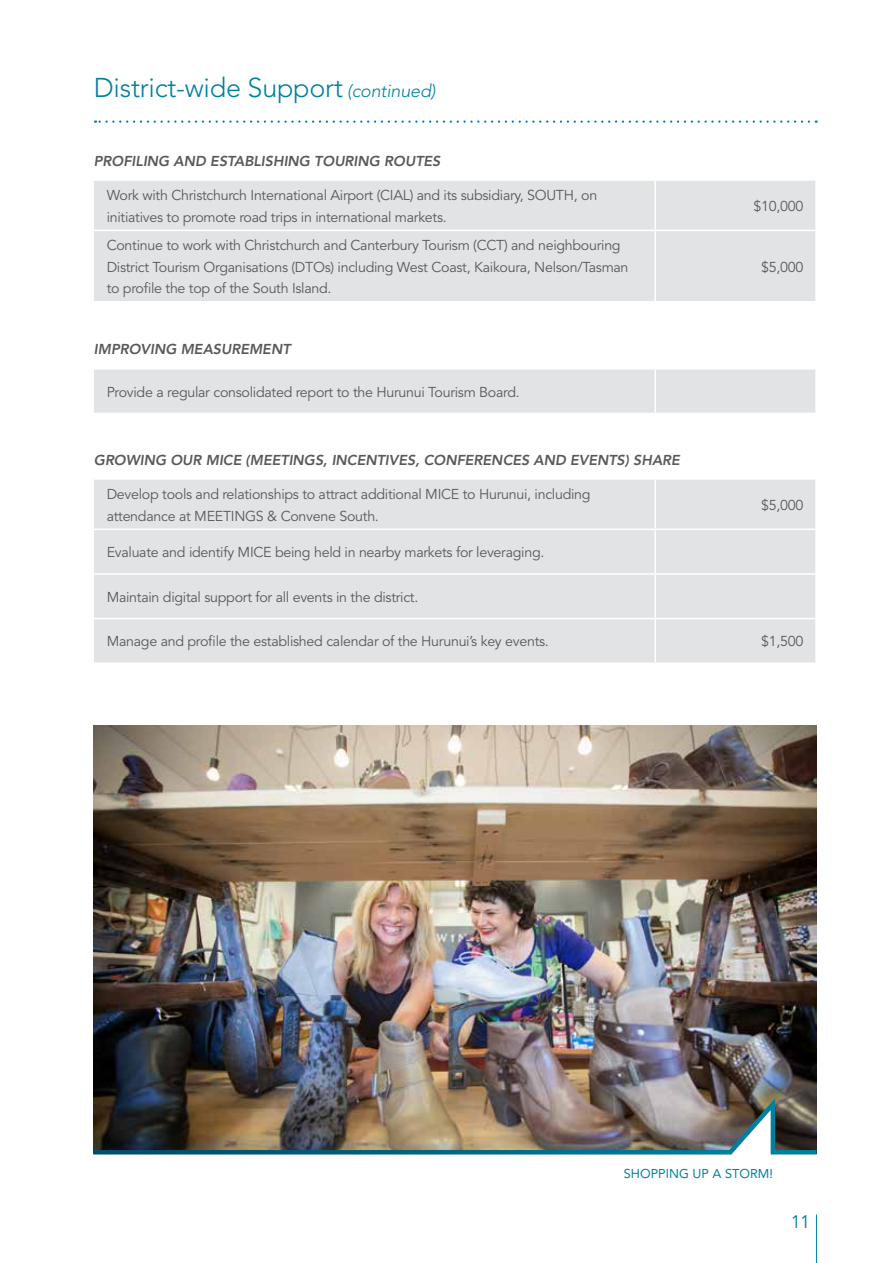
<style>
.page{position:relative;width:893px;height:1263px;background:#fff}
.page>*{position:absolute;margin:0;border:0;box-sizing:border-box;transform-origin:0 0}
.t1{font:300 27px "Avenir";letter-spacing:-.01em;color:#0080a0}
.t2{font:18px "Avenir";color:#0080a0}
.t3{font:14.25px/21.8px "Avenir";letter-spacing:-.02em;color:#58595b}
.t4{font:italic 800 14.25px "Avenir";color:#58595b}
.t5{font:12.75px "Avenir";color:#0080a0}
.s1{font-style:italic;font-size:18px}
</style>
<div class="page">
<img style="left:94px;top:726px;width:722px;height:366px">
<div style="left:94px;top:480px;width:721px;height:182px;background:#e2e3e4"></div>
<hr style="left:94px;top:573px;width:561px;height:2px;background:#fff">
<hr style="left:655px;top:573px;width:162px;height:2px;background:#fff">
<hr style="left:94px;top:618px;width:561px;height:1px;background:#fff">
<hr style="left:655px;top:618px;width:162px;height:1px;background:#fff">
<hr style="left:654px;top:480px;width:2px;height:48px;background:#fff">
<hr style="left:94px;top:528px;width:561px;height:2px;background:#fff">
<hr style="left:655px;top:528px;width:162px;height:2px;background:#fff">
<hr style="left:654px;top:530px;width:2px;height:43px;background:#fff">
<hr style="left:654px;top:575px;width:2px;height:43px;background:#fff">
<hr style="left:654px;top:619px;width:2px;height:43px;background:#fff">
<svg style="left:95px;top:120px;width:714px;height:3px"></svg>
<div style="left:94px;top:181px;width:721px;height:120px;background:#e2e3e4"></div>
<hr style="left:654px;top:181px;width:2px;height:49px;background:#fff">
<hr style="left:94px;top:230px;width:561px;height:1px;background:#fff">
<hr style="left:655px;top:230px;width:162px;height:1px;background:#fff">
<hr style="left:654px;top:231px;width:2px;height:70px;background:#fff">
<div style="left:94px;top:369px;width:721px;height:44px;background:#e2e3e4"></div>
<hr style="left:654px;top:369px;width:2px;height:44px;background:#fff">
<img style="left:93px;top:1092px;width:724px;height:63px">
<hr style="left:816px;top:1215px;width:1px;height:48px;background:#0080a0">
<h1 class="t1" style="left:94px;top:72px;width:343px">District-wide Support <span class="s1">(continued)</span></h1>
<p class="t4" style="left:94px;top:153px;width:348px">PROFILING AND ESTABLISHING TOURING ROUTES</p>
<p class="t3" style="left:107px;top:185px;width:492px">Work with Christchurch International Airport (CIAL) and its subsidiary, SOUTH, on initiatives to promote road trips in international markets.</p>
<p class="t3" style="left:753px;top:196px;width:51px">$10,000</p>
<p class="t3" style="left:107px;top:234px;width:523px">Continue to work with Christchurch and Canterbury Tourism (CCT) and neighbouring<br>District Tourism Organisations (DTOs) including West Coast, Kaikoura, Nelson/Tasman to profile the top of the South Island.</p>
<p class="t3" style="left:761px;top:256px;width:44px">$5,000</p>
<p class="t4" style="left:94px;top:340px;width:198px">IMPROVING MEASUREMENT</p>
<p class="t3" style="left:107px;top:381px;width:415px">Provide a regular consolidated report to the Hurunui Tourism Board.</p>
<p class="t4" style="left:94px;top:452px;width:588px">GROWING OUR MICE (MEETINGS, INCENTIVES, CONFERENCES AND EVENTS) SHARE</p>
<p class="t3" style="left:107px;top:484px;width:485px">Develop tools and relationships to attract additional MICE to Hurunui, including attendance at MEETINGS &amp; Convene South.</p>
<p class="t3" style="left:761px;top:494px;width:44px">$5,000</p>
<p class="t3" style="left:107px;top:542px;width:439px">Evaluate and identify MICE being held in nearby markets for leveraging.</p>
<p class="t3" style="left:107px;top:586px;width:313px">Maintain digital support for all events in the district.</p>
<p class="t3" style="left:107px;top:631px;width:444px">Manage and profile the established calendar of the Hurunui’s key events.</p>
<p class="t3" style="left:761px;top:631px;width:44px">$1,500</p>
<p class="t5" style="left:624px;top:1166px;width:151px">SHOPPING UP A STORM!</p>
<p class="t2" style="left:790px;top:1211px;width:22px">11</p>
</div>
